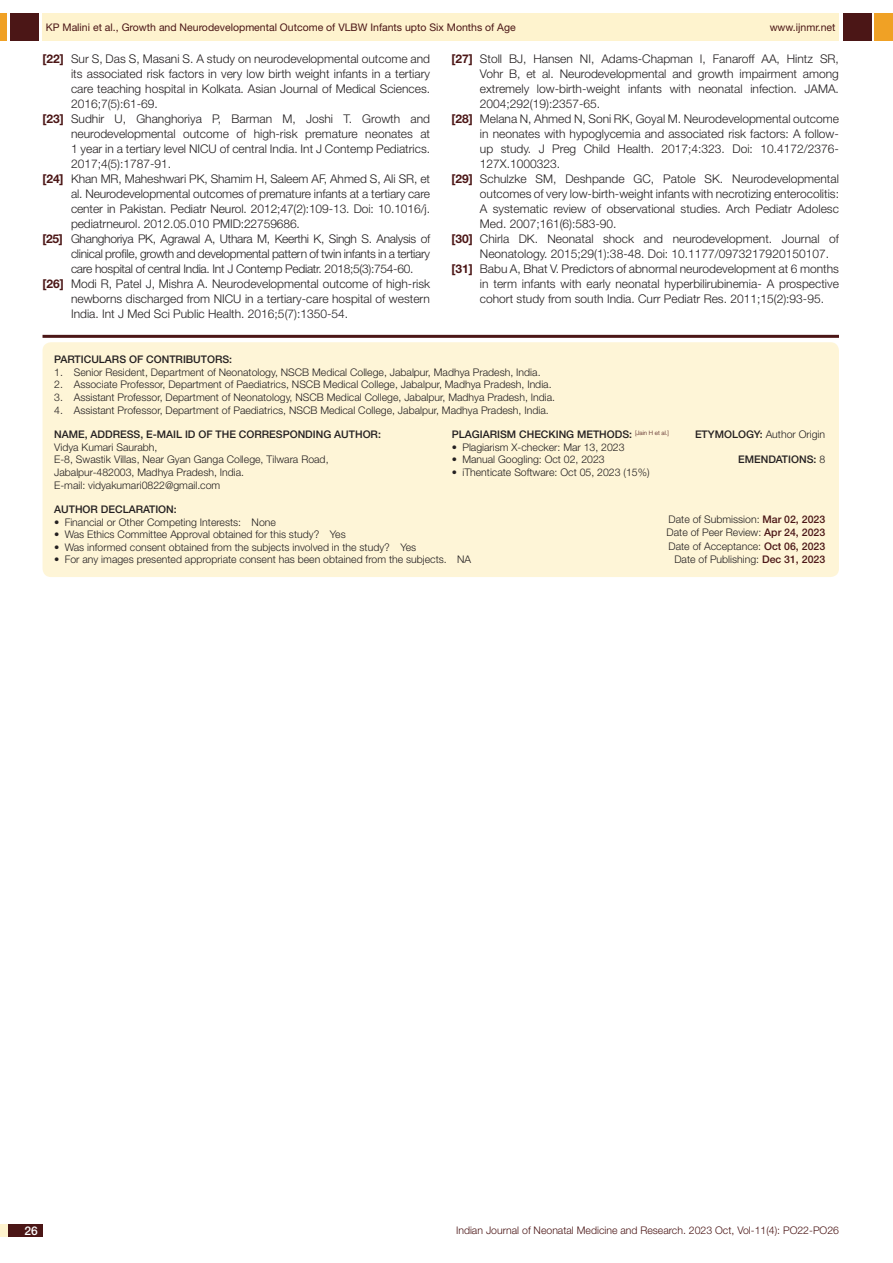
<style>
.page{position:relative;width:893px;height:1263px;background:#fff}
.page>*{position:absolute;margin:0;border:0;box-sizing:border-box;transform-origin:0 0}
.t1{font:300 12px "Helvetica Neue";color:#231f20}
.t2{font:300 12px "Helvetica Neue";letter-spacing:-.025em;color:#231f20}
.t3{font:500 12px "Helvetica Neue";color:#fff}
.Partic_Contri_Txt{font:300 10.5px/12.6px "Helvetica Neue";color:#231f20}
.Partic_Contri_Head{font:500 10.5px "Helvetica Neue";color:#231f20}
.tb_txt{font:300 10.5px "Helvetica Neue";color:#231f20}
.t4{font:10.5px "Helvetica Neue";color:#4b1616}
.t5{font:300 10.5px "Helvetica Neue";color:#4b1616}
.Partic_Contri_Head-2{font:300 10.5px "Helvetica Neue";color:#231f20}
.Partic_Contri_Head-3{font:300 6.15px "Helvetica Neue";color:#4b1616}
.s1{font-weight:700;color:#4b1616}
.s2{font-weight:500;font-size:10.5px;color:#231f20}
.s3{font-weight:500}
.s4{font-weight:500;color:#4b1616}
.s5{font-weight:300}
</style>
<div class="page">
<div style="left:0;top:13px;width:7px;height:28px;background:#f0a125"></div>
<div style="left:10px;top:13px;width:29px;height:28px;background:#4b1616"></div>
<div style="left:43px;top:13px;width:796px;height:28px;background:#fef3ce"></div>
<div style="left:875px;top:13px;width:18px;height:28px;background:#f0a125"></div>
<div style="left:843px;top:13px;width:29px;height:28px;background:#4b1616"></div>
<div style="left:0;top:1224px;width:43px;height:13px;background:#fef3ce"></div>
<div style="left:8px;top:1224px;width:35px;height:13px;background:#4b1616"></div>
<hr style="left:43px;top:335px;width:796px;height:3px;background:#4b1616">
<div style="left:43px;top:342px;width:796px;height:235px;background:#fef5d7;border-radius:9px"></div>
<p class="t4" style="left:46px;top:21px;width:471px">KP Malini et al., Growth and Neurodevelopmental Outcome of VLBW Infants upto Six Months of Age</p>
<p class="t4" style="left:770px;top:21px;width:67px">www.ijnmr.net</p>
<p class="t1" style="left:43px;top:52px;width:389px"><span class="s1">[22]</span> Sur S, Das S, Masani S. A study on neurodevelopmental outcome and</p>
<p class="t1" style="left:71px;top:67px;width:361px">its associated risk factors in very low birth weight infants in a tertiary</p>
<p class="t1" style="left:71px;top:82px;width:361px">care teaching hospital in Kolkata. Asian Journal of Medical Sciences.</p>
<p class="t1" style="left:71px;top:97px;width:88px">2016;7(5):61-69.</p>
<p class="t1" style="left:43px;top:112px;width:389px"><span class="s1">[23]</span> Sudhir U, Ghanghoriya P, Barman M, Joshi T. Growth and</p>
<p class="t1" style="left:71px;top:127px;width:361px">neurodevelopmental outcome of high-risk premature neonates at</p>
<p class="t1" style="left:71px;top:142px;width:361px">1 year in a tertiary level NICU of central India. Int J Contemp Pediatrics.</p>
<p class="t1" style="left:71px;top:157px;width:102px">2017;4(5):1787-91.</p>
<p class="t1" style="left:43px;top:172px;width:389px"><span class="s1">[24]</span> Khan MR, Maheshwari PK, Shamim H, Saleem AF, Ahmed S, Ali SR, et</p>
<p class="t1" style="left:71px;top:187px;width:361px">al. Neurodevelopmental outcomes of premature infants at a tertiary care</p>
<p class="t1" style="left:71px;top:202px;width:361px">center in Pakistan. Pediatr Neurol. 2012;47(2):109-13. Doi: 10.1016/j.</p>
<p class="t1" style="left:71px;top:217px;width:230px">pediatrneurol. 2012.05.010 PMID:22759686.</p>
<p class="t2" style="left:43px;top:232px;width:389px"><span class="s1">[25]</span> Ghanghoriya PK, Agrawal A, Uthara M, Keerthi K, Singh S. Analysis of</p>
<p class="t2" style="left:71px;top:247px;width:361px">clinical profile, growth and developmental pattern of twin infants in a tertiary</p>
<p class="t2" style="left:71px;top:262px;width:344px">care hospital of central India. Int J Contemp Pediatr. 2018;5(3):754-60.</p>
<p class="t1" style="left:43px;top:277px;width:389px"><span class="s1">[26]</span> Modi R, Patel J, Mishra A. Neurodevelopmental outcome of high-risk</p>
<p class="t1" style="left:71px;top:292px;width:361px">newborns discharged from NICU in a tertiary-care hospital of western</p>
<p class="t1" style="left:71px;top:307px;width:279px">India. Int J Med Sci Public Health. 2016;5(7):1350-54.</p>
<p class="t1" style="left:451px;top:52px;width:389px"><span class="s1">[27]</span> Stoll BJ, Hansen NI, Adams-Chapman I, Fanaroff AA, Hintz SR,</p>
<p class="t1" style="left:480px;top:67px;width:361px">Vohr B, et al. Neurodevelopmental and growth impairment among</p>
<p class="t1" style="left:480px;top:82px;width:361px">extremely low-birth-weight infants with neonatal infection. JAMA.</p>
<p class="t1" style="left:480px;top:97px;width:122px">2004;292(19):2357-65.</p>
<p class="t1" style="left:451px;top:112px;width:389px"><span class="s1">[28]</span> Melana N, Ahmed N, Soni RK, Goyal M. Neurodevelopmental outcome</p>
<p class="t1" style="left:480px;top:127px;width:361px">in neonates with hypoglycemia and associated risk factors: A follow-</p>
<p class="t1" style="left:480px;top:142px;width:361px">up study. J Preg Child Health. 2017;4:323. Doi: 10.4172/2376-</p>
<p class="t1" style="left:480px;top:157px;width:82px">127X.1000323.</p>
<p class="t1" style="left:451px;top:172px;width:389px"><span class="s1">[29]</span> Schulzke SM, Deshpande GC, Patole SK. Neurodevelopmental</p>
<p class="t1" style="left:480px;top:187px;width:361px">outcomes of very low-birth-weight infants with necrotizing enterocolitis:</p>
<p class="t1" style="left:480px;top:202px;width:361px">A systematic review of observational studies. Arch Pediatr Adolesc</p>
<p class="t1" style="left:480px;top:217px;width:138px">Med. 2007;161(6):583-90.</p>
<p class="t1" style="left:451px;top:232px;width:389px"><span class="s1">[30]</span> Chirla DK. Neonatal shock and neurodevelopment. Journal of</p>
<p class="t1" style="left:480px;top:247px;width:351px">Neonatology. 2015;29(1):38-48. Doi: 10.1177/0973217920150107.</p>
<p class="t1" style="left:451px;top:262px;width:389px"><span class="s1">[31]</span> Babu A, Bhat V. Predictors of abnormal neurodevelopment at 6 months</p>
<p class="t1" style="left:480px;top:277px;width:361px">in term infants with early neonatal hyperbilirubinemia- A prospective</p>
<p class="t1" style="left:480px;top:292px;width:346px">cohort study from south India. Curr Pediatr Res. 2011;15(2):93-95.</p>
<p class="Partic_Contri_Head" style="left:54px;top:353px;width:13px">PARTI</p>
<p class="Partic_Contri_Head" style="left:84px;top:353px;width:16px">CULAR</p>
<p class="Partic_Contri_Head" style="left:119px;top:353px;width:50px">S OF CONTRIBUT</p>
<p class="Partic_Contri_Head" style="left:207px;top:353px;width:27px">ORS:</p>
<p class="Partic_Contri_Txt" style="left:54px;top:365px;width:488px">1. Senior Resident, Department of Neonatology, NSCB Medical College, Jabalpur, Madhya Pradesh, India.</p>
<p class="Partic_Contri_Txt" style="left:54px;top:378px;width:499px">2. Associate Professor, Department of Paediatrics, NSCB Medical College, Jabalpur, Madhya Pradesh, India.</p>
<p class="Partic_Contri_Txt" style="left:54px;top:391px;width:502px">3. Assistant Professor, Department of Neonatology, NSCB Medical College, Jabalpur, Madhya Pradesh, India.</p>
<p class="Partic_Contri_Txt" style="left:54px;top:403px;width:496px">4. Assistant Professor, Department of Paediatrics, NSCB Medical College, Jabalpur, Madhya Pradesh, India.</p>
<p class="Partic_Contri_Head" style="left:452px;top:428px;width:14px">PLAGIARI</p>
<p class="Partic_Contri_Head" style="left:500px;top:428px;width:63px">SM CHECKING</p>
<p class="Partic_Contri_Head-3" style="left:577px;top:429px;width:93px"><span class="s2">METHODS:</span> [Jain H et al.]</p>
<p class="tb_txt" style="left:452px;top:441px;width:174px">• Plagiarism X-checker: Mar 13, 2023</p>
<p class="tb_txt" style="left:452px;top:453px;width:154px">• Manual Googling: Oct 02, 2023</p>
<p class="tb_txt" style="left:452px;top:466px;width:199px">• iThenticate Software: Oct 05, 2023 (15%)</p>
<p class="Partic_Contri_Head" style="left:54px;top:428px;width:45px">NAME, ADDR</p>
<p class="Partic_Contri_Head" style="left:120px;top:428px;width:53px">ESS, E-MAIL</p>
<p class="Partic_Contri_Head" style="left:185px;top:428px;width:121px">ID OF TH E CORRESPONDING</p>
<p class="Partic_Contri_Head" style="left:334px;top:428px;width:8px">AUTH</p>
<p class="Partic_Contri_Head" style="left:363px;top:428px;width:20px">OR:</p>
<p class="Partic_Contri_Head-2" style="left:695px;top:428px;width:132px"><span class="s3">ETYMO LOGY:</span> Author Origin</p>
<p class="Partic_Contri_Txt" style="left:54px;top:440px;width:105px">Vidya Kumari Saurabh,</p>
<p class="Partic_Contri_Txt" style="left:54px;top:453px;width:276px">E-8, Swastik Villas, Near Gyan Ganga College, Tilwara Road,<br>Jabalpur-482003, Madhya Pradesh, India.</p>
<p class="Partic_Contri_Txt" style="left:54px;top:478px;width:168px">E-mail: vidyakumari0822@gmail.com</p>
<p class="Partic_Contri_Txt" style="left:669px;top:512px;width:158px">Date of Submission: <span class="s4">MAR 02, 2023</span></p>
<p class="Partic_Contri_Txt" style="left:667px;top:526px;width:160px">Date of Peer Review: <span class="s4">APR 24, 2023</span></p>
<p class="Partic_Contri_Txt" style="left:668px;top:539px;width:158px">Date of Acceptance: <span class="s4">OCT 06, 2023</span></p>
<p class="Partic_Contri_Txt" style="left:674px;top:553px;width:152px">Date of Publishing: <span class="s4">DEC 31, 2023</span></p>
<p class="Partic_Contri_Head" style="left:738px;top:453px;width:88px">EMENDATIONS: <span class="s5">8</span></p>
<p class="Partic_Contri_Head" style="left:54px;top:503px;width:124px">AUTHO R DEC LARATION:</p>
<p class="Partic_Contri_Txt" style="left:54px;top:515px;width:223px">• Financial or Other Competing Interests: None</p>
<p class="Partic_Contri_Txt" style="left:54px;top:528px;width:293px">• Was Ethics Committee Approval obtained for this study? Yes</p>
<p class="Partic_Contri_Txt" style="left:54px;top:541px;width:364px">• Was informed consent obtained from the subjects involved in the study? Yes</p>
<p class="Partic_Contri_Txt" style="left:54px;top:553px;width:418px">• For any images presented appropriate consent has been obtained from the subjects. NA</p>
<p class="t3" style="left:24px;top:1223px;width:15px">26</p>
<p class="t5" style="left:456px;top:1224px;width:385px">Indian Journal of Neonatal Medicine and Research. 2023 Oct, Vol-11(4): PO22-PO26</p>
</div>
